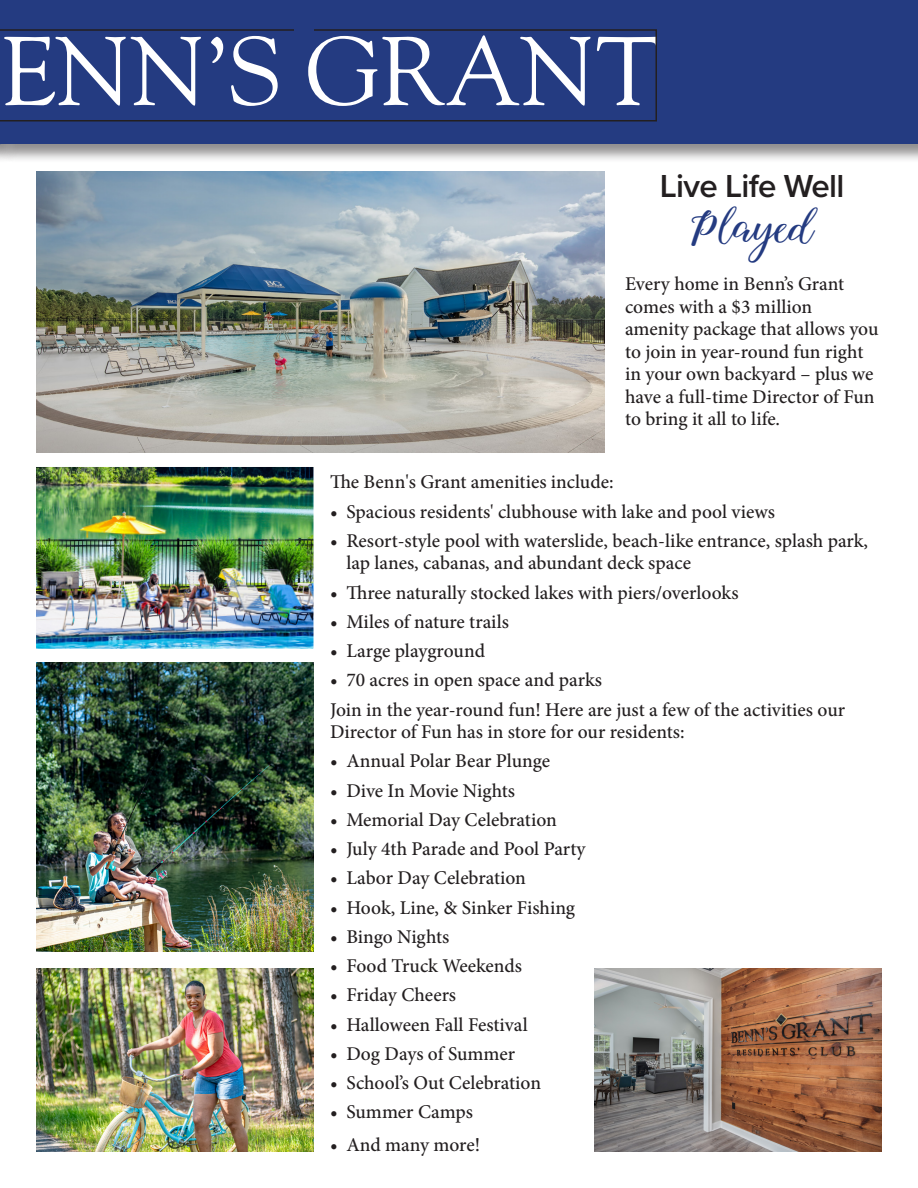
<style>
.page{position:relative;width:918px;height:1188px;background:#fff}
.page>*{position:absolute;margin:0;border:0;box-sizing:border-box;transform-origin:0 0}
.t1{font:43.5px "Nightcall Upright";letter-spacing:-.01em;color:#243b81}
.t2{font:600 33px "Proxima Nova";letter-spacing:-.02em;color:#231f20}
.t3{font:500 19.5px/22.5px "Minion Pro";color:#231f20}
</style>
<div class="page">
<img style="left:36px;top:171px;width:569px;height:281px">
<div style="left:0;top:0;width:918px;height:164px;background:#231f20;opacity:.5"></div>
<div style="left:0;top:0;width:918px;height:144px;background:#243b81"></div>
<img style="left:37px;top:468px;width:275px;height:179px">
<div style="left:34px;top:465px;width:281px;height:185px;border:2px solid #fff"></div>
<img style="left:594px;top:968px;width:288px;height:184px">
<img style="left:37px;top:662px;width:277px;height:290px">
<svg style="left:0;top:29px;width:657px;height:93px"></svg>
<div style="left:295px;top:21px;width:19px;height:19px;background:#243b81"></div>
<img style="left:37px;top:968px;width:276px;height:183px">
<p class="t2" style="left:660px;top:161px;width:186px">Live Life Well</p>
<p class="t1" style="left:691px;top:202px;width:124px">Played</p>
<p class="t3" style="left:625px;top:273px;width:255px">Every home in Benn’s Grant comes with a $3 million amenity package that allows you to join in year-round fun right in your own backyard – plus we have a full-time Director of Fun to bring it all to life.</p>
<p class="t3" style="left:330px;top:471px;width:285px">The Benn's Grant amenities include:</p>
<p class="t3" style="left:330px;top:500px;width:447px">• Spacious residents' clubhouse with lake and pool views</p>
<p class="t3" style="left:346px;top:529px;width:523px;text-indent:-16px">• Resort-style pool with waterslide, beach-like entrance, splash park, lap lanes, cabanas, and abundant deck space</p>
<p class="t3" style="left:330px;top:581px;width:410px">• Three naturally stocked lakes with piers/overlooks</p>
<p class="t3" style="left:330px;top:610px;width:180px">• Miles of nature trails</p>
<p class="t3" style="left:330px;top:640px;width:157px">• Large playground</p>
<p class="t3" style="left:330px;top:669px;width:273px">• 70 acres in open space and parks</p>
<p class="t3" style="left:330px;top:698px;width:517px">Join in the year-round fun! Here are just a few of the activities our<br>Director of Fun has in store for our residents:</p>
<p class="t3" style="left:330px;top:750px;width:222px">• Annual Polar Bear Plunge</p>
<p class="t3" style="left:330px;top:779px;width:187px">• Dive In Movie Nights</p>
<p class="t3" style="left:330px;top:808px;width:228px">• Memorial Day Celebration</p>
<p class="t3" style="left:330px;top:838px;width:257px">• July 4th Parade and Pool Party</p>
<p class="t3" style="left:330px;top:867px;width:198px">• Labor Day Celebration</p>
<p class="t3" style="left:330px;top:896px;width:247px">• Hook, Line, &amp; Sinker Fishing</p>
<p class="t3" style="left:330px;top:925px;width:121px">• Bingo Nights</p>
<p class="t3" style="left:330px;top:955px;width:194px">• Food Truck Weekends</p>
<p class="t3" style="left:330px;top:984px;width:128px">• Friday Cheers</p>
<p class="t3" style="left:330px;top:1013px;width:199px">• Halloween Fall Festival</p>
<p class="t3" style="left:330px;top:1042px;width:187px">• Dog Days of Summer</p>
<p class="t3" style="left:330px;top:1072px;width:213px">• School’s Out Celebration</p>
<p class="t3" style="left:330px;top:1101px;width:144px">• Summer Camps</p>
<p class="t3" style="left:330px;top:1133px;width:152px">• And many more!</p>
</div>
